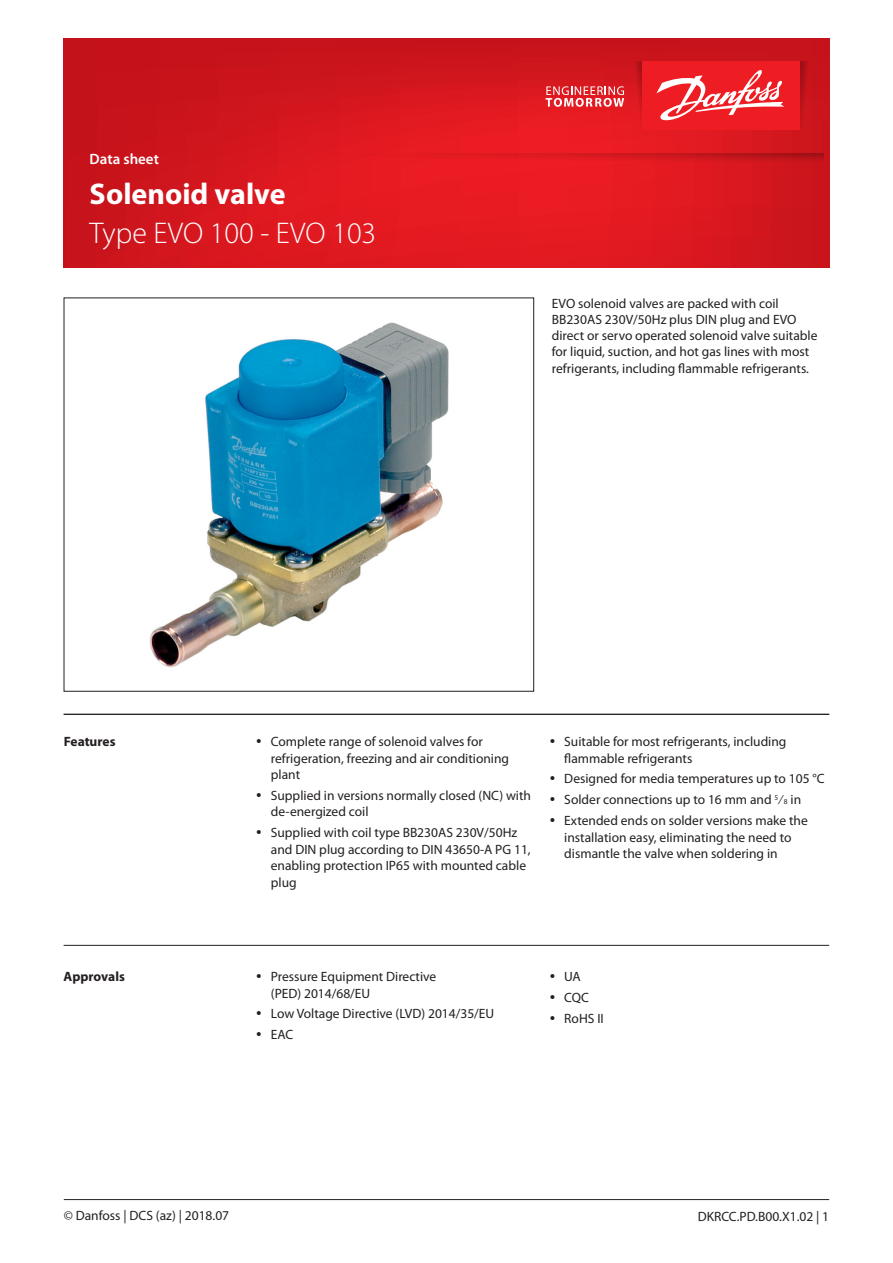
<style>
.page{position:relative;width:893px;height:1263px;background:#fff}
.page>*{position:absolute;margin:0;border:0;box-sizing:border-box;transform-origin:0 0}
.t1{font:300 39px "Myriad Pro";color:#fff}
.t2{font:700 39px "Myriad Pro";color:#fff}
.Front_page__Headline{font:300 30px/39px "Myriad Pro";color:#fff}
.Front_page__Document{font:600 15px "Myriad Pro";color:#fff}
.t3{font:13.5px/16.5px "Myriad Pro";color:#231f20}
.t4{font:700 13.5px "Myriad Pro";color:#231f20}
.s1{font-weight:700}
.s2{font-size:7.35px}
</style>
<div class="page">
<hr style="left:64px;top:1199px;width:765px;height:1px;background:#231f20">
<img style="left:149px;top:322px;width:300px;height:346px">
<hr style="left:64px;top:945px;width:765px;height:1px;background:#231f20">
<svg style="left:64px;top:38px;width:765px;height:230px;background:#d6161e"></svg>
<svg style="left:800px;top:61px;width:19px;height:69px"></svg>
<svg style="left:326px;top:153px;width:497px;height:13px;background:#db191f"></svg>
<div style="left:642px;top:61px;width:158px;height:69px;background:#ee1d23"></div>
<svg style="left:546px;top:61px;width:96px;height:69px;background:#de2c32"></svg>
<svg style="left:656px;top:70px;width:129px;height:51px"></svg>
<hr style="left:64px;top:714px;width:765px;height:1px;background:#231f20">
<p class="Front_page__Document" style="left:90px;top:151px;width:71px">Data sheet</p>
<h1 class="t2" style="left:89px;top:174px;width:256px">Solenoid valve</h1>
<h1 class="t1" style="left:89px;top:213px;width:374px">Type EVO 100 - EVO 103</h1>
<p class="Front_page__Headline" style="left:90px;top:175px;width:288px"><span class="s1">Solenoid valve<br></span>Type EVO 100 - EVO 103</p>
<p class="t3" style="left:552px;top:295px;width:267px">EVO solenoid valves are packed with coil BB230AS 230V/50Hz plus DIN plug and EVO direct or servo operated solenoid valve suitable for liquid, suction, and hot gas lines with most refrigerants, including flammable refrigerants.</p>
<p class="t4" style="left:64px;top:734px;width:53px">Features</p>
<p class="t4" style="left:64px;top:969px;width:63px">Approvals</p>
<p class="t3" style="left:271px;top:734px;width:240px">Complete range of solenoid valves for refrigeration, freezing and air conditioning plant</p>
<p class="t3" style="left:271px;top:787px;width:262px">Supplied in versions normally closed (NC) with de-energized coil</p>
<p class="t3" style="left:271px;top:825px;width:261px">Supplied with coil type BB230AS 230V/50Hz and DIN plug according to DIN 43650-A PG 11, enabling protection IP65 with mounted cable plug</p>
<p class="t3" style="left:271px;top:969px;width:167px">Pressure Equipment Directive (PED) 2014/68/EU</p>
<p class="t3" style="left:271px;top:1006px;width:225px">Low Voltage Directive (LVD) 2014/35/EU</p>
<p class="t3" style="left:271px;top:1027px;width:24px">EAC</p>
<p class="t3" style="left:564px;top:734px;width:224px">Suitable for most refrigerants, including flammable refrigerants</p>
<p class="t3" style="left:564px;top:771px;width:262px">Designed for media temperatures up to 105 °C</p>
<p class="t3" style="left:564px;top:792px;width:238px">Solder connections up to 16 mm and <sup>5</sup>⁄<span class="s2">8</span> in</p>
<p class="t3" style="left:564px;top:812px;width:245px">Extended ends on solder versions make the installation easy, eliminating the need to dismantle the valve when soldering in</p>
<p class="t3" style="left:564px;top:969px;width:18px">UA</p>
<p class="t3" style="left:564px;top:989px;width:26px">CQC</p>
<p class="t3" style="left:564px;top:1010px;width:41px">RoHS II</p>
<p class="t3" style="left:64px;top:1208px;width:167px">© Danfoss | DCS (az) | 2018.07</p>
<p class="t3" style="left:698px;top:1208px;width:133px">DKRCC.PD.B00.X1.02 | 1</p>
</div>
